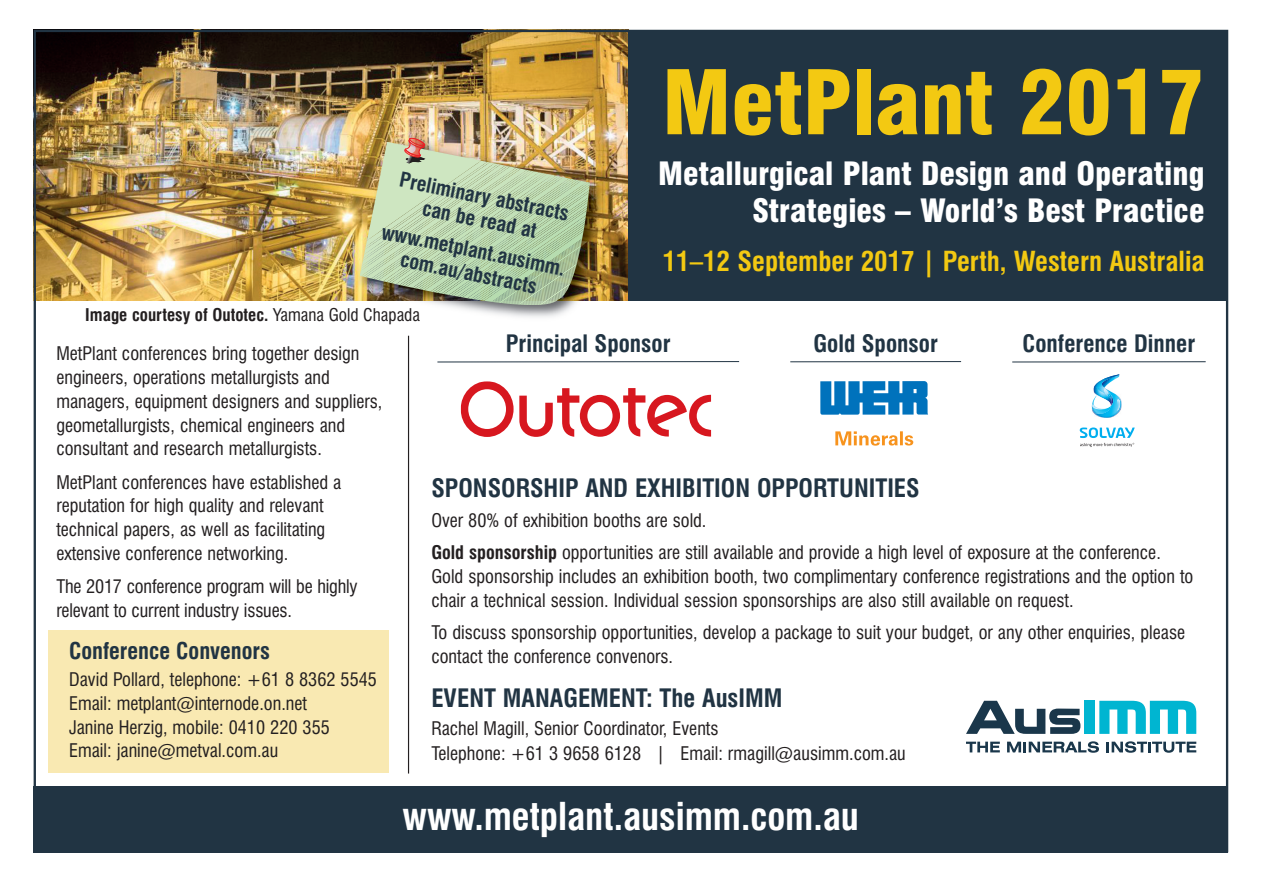
<style>
.page{position:relative;width:1263px;height:893px;background:#fff}
.page>*{position:absolute;margin:0;border:0;box-sizing:border-box;transform-origin:0 0}
.t1{font:900 condensed 86.55px "Swiss 721 BT";color:#f3c912}
.t2{font:700 condensed 37.5px "Swiss 721 BT";color:#fff}
.t3{font:900 condensed 31.35px/37.5px "Swiss 721 BT";color:#fff;text-align:right}
.t4{font:700 condensed 26.85px "Swiss 721 BT";color:#f3c912}
.t5{font:700 condensed 24.75px "Swiss 721 BT";color:#213443}
.t6{font:700 condensed 23.4px "Swiss 721 BT";color:#213443}
.t7{font:700 condensed 22.5px "Swiss 721 BT";color:#213443}
.t8{font:700 condensed 20.1px/23.4px "Swiss 721 BT";color:#213443;text-align:center}
.t9{font:condensed 18.3px/23.7px "Swiss 721 BT";color:#231f20}
.t10{font:700 condensed 17.1px "Swiss 721 BT";color:#231f20}
.s1{font-weight:400}
.s2{font-weight:700}
</style>
<div class="page">
<img style="left:37px;top:33px;width:591px;height:267px">
<div style="left:48px;top:630px;width:341px;height:143px;background:#f9e9b2"></div>
<div style="left:628px;top:30px;width:600px;height:270px;background:#213443"></div>
<img style="left:344px;top:125px;width:279px;height:212px">
<img style="left:360px;top:138px;width:230px;height:167px">
<hr style="left:408px;top:336px;width:1px;height:437px;background:#231f20">
<svg style="left:1099px;top:701px;width:97px;height:33px"></svg>
<div style="left:1084px;top:701px;width:11px;height:33px;background:#00b5d1"></div>
<svg style="left:966px;top:701px;width:114px;height:33px"></svg>
<svg style="left:966px;top:742px;width:34px;height:10px"></svg>
<svg style="left:1007px;top:741px;width:92px;height:12px"></svg>
<svg style="left:1106px;top:741px;width:90px;height:12px"></svg>
<hr style="left:1012px;top:361px;width:194px;height:1px;background:#213443">
<img style="left:1098px;top:398px;width:24px;height:20px">
<svg style="left:1092px;top:374px;width:28px;height:42px"></svg>
<svg style="left:1080px;top:427px;width:55px;height:20px"></svg>
<hr style="left:790px;top:361px;width:171px;height:1px;background:#213443">
<svg style="left:820px;top:381px;width:108px;height:34px;background:#2788c6"></svg>
<svg style="left:835px;top:431px;width:63px;height:15px"></svg>
<hr style="left:900px;top:431px;width:3px;height:14px;background:#f7931d">
<svg style="left:905px;top:435px;width:8px;height:11px"></svg>
<div style="left:34px;top:786px;width:1194px;height:66px;background:#213443"></div>
<hr style="left:437px;top:361px;width:302px;height:1px;background:#213443">
<svg style="left:461px;top:381px;width:250px;height:56px"></svg>
<p class="t8" style="left:402px;top:169px;width:174px;rotate:11deg">Preliminary abstracts can be read at</p>
<p class="t8" style="left:384px;top:221px;width:188px;rotate:11deg">www.metplant.ausimm. com.au/abstracts</p>
<p class="t10" style="left:85px;top:307px;width:336px">Image courtesy of Outotec. <span class="s1">Yamana Gold Chapada</span></p>
<h1 class="t1" style="left:662px;top:64px;width:544px">MetPlant 2017</h1>
<h3 class="t3" style="left:658px;top:156px;width:548px">Metallurgical Plant Design and Operating<br>Strategies – World’s Best Practice</h3>
<h3 class="t4" style="left:663px;top:249px;width:543px">11–12 September 2017 | Perth, Western Australia</h3>
<p class="t9" style="left:56px;top:343px;width:328px">MetPlant conferences bring together design engineers, operations metallurgists and managers, equipment designers and suppliers, geometallurgists, chemical engineers and consultant and research metallurgists.</p>
<p class="t9" style="left:56px;top:471px;width:286px">MetPlant conferences have established a reputation for high quality and relevant technical papers, as well as facilitating extensive conference networking.</p>
<p class="t9" style="left:56px;top:575px;width:303px">The 2017 conference program will be highly relevant to current industry issues.</p>
<p class="t7" style="left:69px;top:641px;width:203px">Conference Convenors</p>
<p class="t9" style="left:69px;top:669px;width:309px">David Pollard, telephone: +61 8 8362 5545<br>Email: metplant@internode.on.net<br>Janine Herzig, mobile: 0410 220 355<br>Email: janine@metval.com.au</p>
<p class="t6" style="left:506px;top:333px;width:166px">Principal Sponsor</p>
<p class="t6" style="left:813px;top:333px;width:126px">Gold Sponsor</p>
<p class="t6" style="left:1022px;top:333px;width:174px">Conference Dinner</p>
<h3 class="t5" style="left:431px;top:476px;width:490px">SPONSORSHIP AND EXHIBITION OPPORTUNITIES</h3>
<p class="t9" style="left:431px;top:505px;width:731px;line-height:32.7px">Over 80% of exhibition booths are sold.<br><span class="s2">Gold sponsorship</span> opportunities are still available and provide a high level of exposure at the conference.</p>
<p class="t9" style="left:431px;top:565px;width:763px">Gold sponsorship includes an exhibition booth, two complimentary conference registrations and the option to chair a technical session. Individual session sponsorships are also still available on request.</p>
<p class="t9" style="left:431px;top:622px;width:755px">To discuss sponsorship opportunities, develop a package to suit your budget, or any other enquiries, please contact the conference convenors.</p>
<h3 class="t5" style="left:431px;top:687px;width:353px">EVENT MANAGEMENT: The AusIMM</h3>
<p class="t9" style="left:431px;top:717px;width:476px;line-height:24.8px">Rachel Magill, Senior Coordinator, Events<br>Telephone: +61 3 9658 6128 | Email: rmagill@ausimm.com.au</p>
<h2 class="t2" style="left:403px;top:799px;width:458px">www.metplant.ausimm.com.au</h2>
</div>
